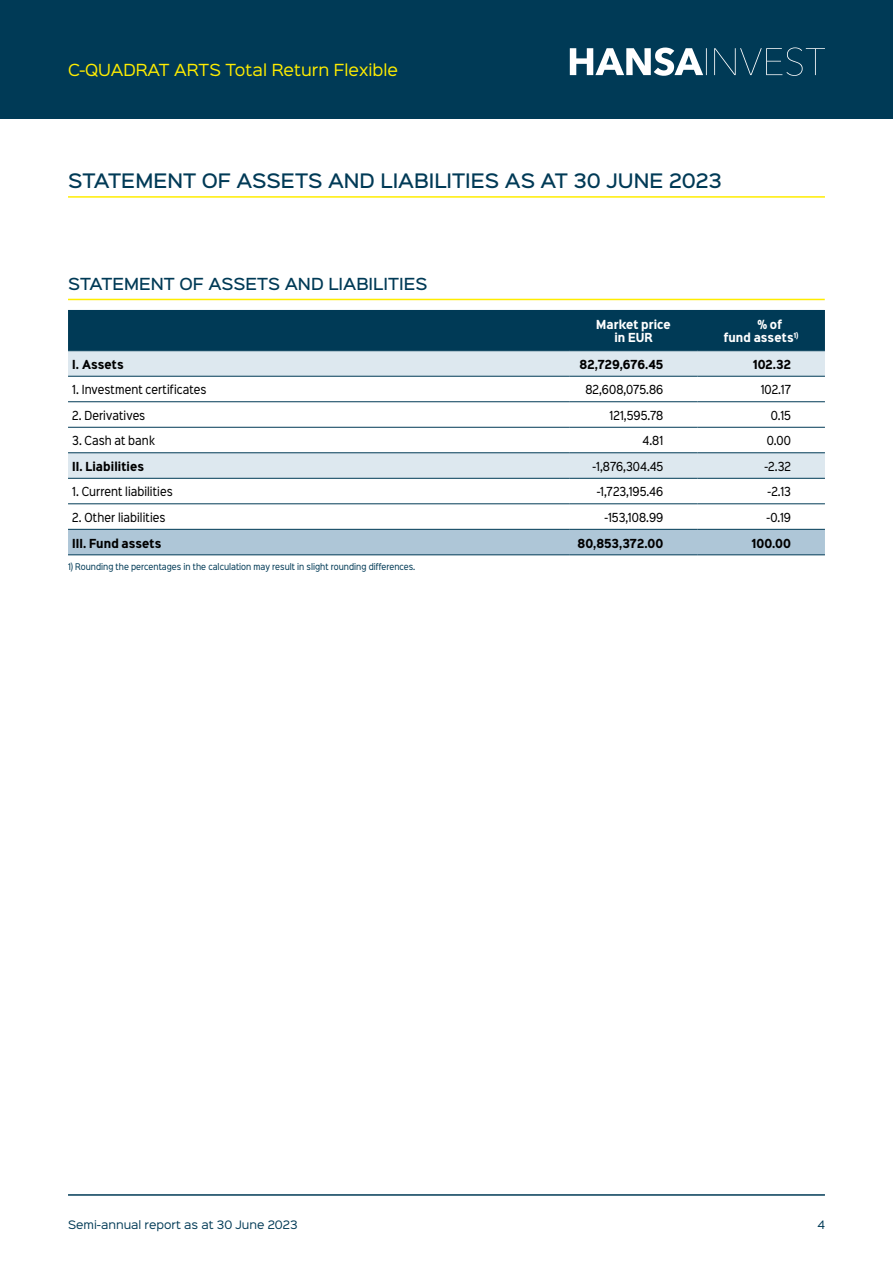
<style>
.page{position:relative;width:893px;height:1263px;background:#fff}
.page>*{position:absolute;margin:0;border:0;box-sizing:border-box;transform-origin:0 0}
.t1{font:500 18px "Sinkin Sans 500";color:#003a56}
.t2{font:15px "Sinkin Sans 400";color:#ffed00}
.t3{font:500 15px "Sinkin Sans 500";color:#003a56}
.t4{font:11.25px "Sinkin Sans Narrow W01 400 Rg";letter-spacing:.005em;color:#000}
.t5{font:700 11.25px "Sinkin Sans Narrow W01 700";letter-spacing:.005em;color:#000}
.t6{font:700 11.25px/13.5px "Sinkin Sans Narrow W01 700";letter-spacing:.005em;color:#fff;text-align:center}
.t7{font:10.5px "Sinkin Sans 400";color:#003a56}
.t8{font:8.25px "Sinkin Sans Narrow W01 400 Rg";color:#003a56}
</style>
<div class="page">
<div style="left:0;top:0;width:893px;height:119px;background:#003a56"></div>
<svg style="left:570px;top:47px;width:255px;height:29px"></svg>
<hr style="left:68px;top:1194px;width:757px;height:2px;background:#003a56">
<div style="left:68px;top:310px;width:757px;height:40px;background:#003a56"></div>
<svg style="left:68px;top:351px;width:757px;height:127px"></svg>
<div style="left:68px;top:530px;width:757px;height:24px;background:#aec6d7"></div>
<hr style="left:68px;top:350px;width:502px;height:1px;background:#003a56">
<hr style="left:570px;top:350px;width:127px;height:1px;background:#003a56">
<hr style="left:697px;top:350px;width:128px;height:1px;background:#003a56">
<hr style="left:68px;top:401px;width:502px;height:1px;background:#003a56">
<hr style="left:570px;top:401px;width:127px;height:1px;background:#003a56">
<hr style="left:697px;top:401px;width:128px;height:1px;background:#003a56">
<hr style="left:570px;top:376px;width:127px;height:1px;background:#003a56">
<hr style="left:697px;top:376px;width:128px;height:1px;background:#003a56">
<hr style="left:570px;top:427px;width:127px;height:1px;background:#003a56">
<hr style="left:697px;top:427px;width:128px;height:1px;background:#003a56">
<hr style="left:570px;top:452px;width:127px;height:1px;background:#003a56">
<hr style="left:697px;top:452px;width:128px;height:1px;background:#003a56">
<hr style="left:570px;top:478px;width:127px;height:1px;background:#003a56">
<hr style="left:697px;top:478px;width:128px;height:1px;background:#003a56">
<hr style="left:570px;top:503px;width:127px;height:1px;background:#003a56">
<hr style="left:697px;top:503px;width:128px;height:1px;background:#003a56">
<hr style="left:570px;top:529px;width:127px;height:1px;background:#003a56">
<hr style="left:697px;top:529px;width:128px;height:1px;background:#003a56">
<hr style="left:68px;top:376px;width:502px;height:1px;background:#003a56">
<hr style="left:68px;top:427px;width:502px;height:1px;background:#003a56">
<hr style="left:68px;top:452px;width:502px;height:1px;background:#003a56">
<hr style="left:68px;top:478px;width:502px;height:1px;background:#003a56">
<hr style="left:68px;top:503px;width:502px;height:1px;background:#003a56">
<hr style="left:68px;top:529px;width:502px;height:1px;background:#003a56">
<hr style="left:68px;top:554px;width:502px;height:1px;background:#003a56">
<hr style="left:570px;top:554px;width:127px;height:1px;background:#003a56">
<hr style="left:697px;top:554px;width:128px;height:1px;background:#003a56">
<hr style="left:68px;top:299px;width:757px;height:1px;background:#ffed00">
<hr style="left:68px;top:196px;width:757px;height:2px;background:#ffed00">
<h2 class="t2" style="left:68px;top:57px;width:331px">C-QUADRAT ARTS Total Return Flexible</h2>
<h1 class="t1" style="left:68px;top:165px;width:655px">STATEMENT OF ASSETS AND LIABILITIES AS AT 30 JUNE 2023</h1>
<h2 class="t3" style="left:68px;top:271px;width:361px">STATEMENT OF ASSETS AND LIABILITIES</h2>
<p class="t6" style="left:596px;top:317px;width:76px">Market price in EUR</p>
<p class="t6" style="left:724px;top:317px;width:76px;text-align:left;text-indent:34px">% of fund assets<sup>1)</sup></p>
<p class="t5" style="left:72px;top:356px;width:53px">I. Assets</p>
<p class="t5" style="left:580px;top:356px;width:85px">82,729,676.45</p>
<p class="t5" style="left:753px;top:356px;width:40px">102.32</p>
<p class="t4" style="left:72px;top:382px;width:136px">1. Investment certificates</p>
<p class="t4" style="left:585px;top:382px;width:79px">82,608,075.86</p>
<p class="t4" style="left:761px;top:382px;width:32px">102.17</p>
<p class="t4" style="left:72px;top:407px;width:75px">2. Derivatives</p>
<p class="t4" style="left:610px;top:407px;width:55px">121,595.78</p>
<p class="t4" style="left:771px;top:407px;width:22px">0.15</p>
<p class="t4" style="left:72px;top:433px;width:84px">3. Cash at bank</p>
<p class="t4" style="left:643px;top:433px;width:22px">4.81</p>
<p class="t4" style="left:767px;top:433px;width:26px">0.00</p>
<p class="t5" style="left:72px;top:458px;width:73px">II. Liabilities</p>
<p class="t4" style="left:593px;top:458px;width:72px">-1,876,304.45</p>
<p class="t4" style="left:764px;top:458px;width:28px">-2.32</p>
<p class="t4" style="left:72px;top:484px;width:102px">1. Current liabilities</p>
<p class="t4" style="left:597px;top:484px;width:68px">-1,723,195.46</p>
<p class="t4" style="left:768px;top:484px;width:25px">-2.13</p>
<p class="t4" style="left:72px;top:509px;width:95px">2. Other liabilities</p>
<p class="t4" style="left:605px;top:509px;width:60px">-153,108.99</p>
<p class="t4" style="left:766px;top:509px;width:26px">-0.19</p>
<p class="t5" style="left:72px;top:535px;width:91px">III. Fund assets</p>
<p class="t5" style="left:578px;top:535px;width:87px">80,853,372.00</p>
<p class="t5" style="left:751px;top:535px;width:41px">100.00</p>
<p class="t8" style="left:68px;top:561px;width:349px">1) Rounding the percentages in the calculation may result in slight rounding differences.</p>
<p class="t7" style="left:68px;top:1216px;width:231px">Semi-annual report as at 30 June 2023</p>
<p class="t7" style="left:817px;top:1216px;width:9px">4</p>
</div>
